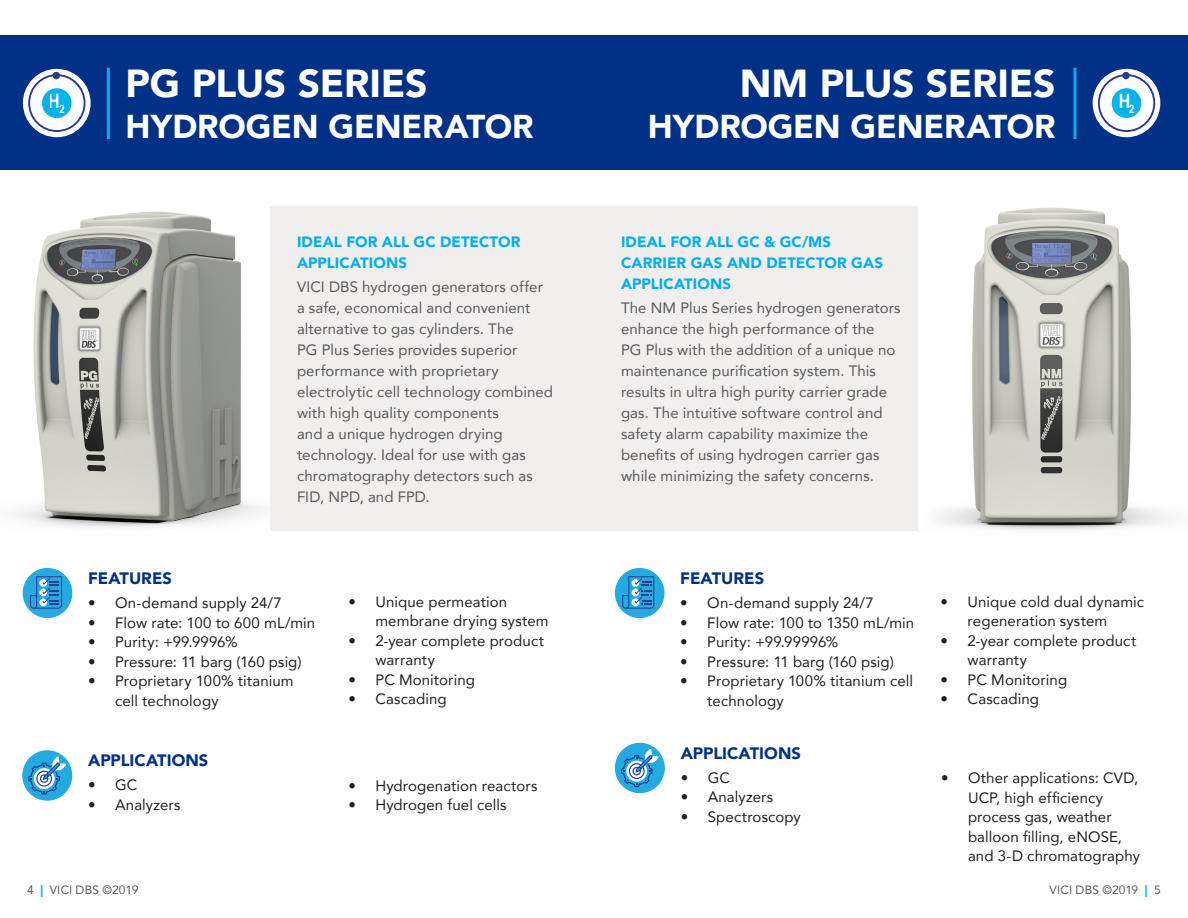
<style>
.page{position:relative;width:1188px;height:918px;background:#fff}
.page>*{position:absolute;margin:0;border:0;box-sizing:border-box;transform-origin:0 0}
.t1{font:900 39px "Avenir";letter-spacing:-.005em;color:#fff}
.t2{font:900 33px "Avenir";letter-spacing:-.005em;color:#fff}
.t3{font:700 19.8px "Arial Narrow";color:#fff}
.t4{font:900 16.5px "Avenir";color:#003186}
.t5{font:15px/19.5px "Avenir";letter-spacing:.005em;color:#231f20}
.t6{font:15px/21px "Avenir";letter-spacing:.005em;color:#57585a}
.t7{font:900 15px/21px "Avenir";letter-spacing:.005em;color:#00aeef}
.t8{font:12px "Avenir";letter-spacing:.015em;color:#57585a}
.s1{font-weight:900;color:#00baf1}
</style>
<div class="page">
<img style="left:937px;top:207px;width:231px;height:324px">
<img style="left:17px;top:211px;width:245px;height:317px">
<div style="left:270px;top:206px;width:648px;height:325px;background:#f1eeee"></div>
<div style="left:0;top:36px;width:1188px;height:134px;background:#003186"></div>
<hr style="left:107px;top:68px;width:3px;height:71px;background:#00aeef">
<div style="left:23px;top:69px;width:68px;height:68px;background:#fff;border-radius:50%"></div>
<div style="left:28px;top:74px;width:58px;height:58px;border:2px solid #2a3990;border-radius:50%"></div>
<div style="left:42px;top:88px;width:30px;height:30px;background:#00b4eb;border-radius:50%"></div>
<div style="left:53px;top:72px;width:7px;height:7px;background:#2a3990;border-radius:50%"></div>
<div style="left:22px;top:750px;width:50px;height:51px;background:#24a9e1;border-radius:50%"></div>
<svg style="left:28px;top:756px;width:38px;height:39px"></svg>
<div style="left:23px;top:568px;width:49px;height:50px;background:#24a9e1;border-radius:50%"></div>
<svg style="left:30px;top:576px;width:32px;height:33px"></svg>
<hr style="left:1074px;top:68px;width:3px;height:71px;background:#00aeef">
<div style="left:1093px;top:69px;width:67px;height:68px;background:#fff;border-radius:50%"></div>
<div style="left:1098px;top:74px;width:57px;height:58px;border:2px solid #2a3990;border-radius:50%"></div>
<div style="left:1112px;top:88px;width:29px;height:30px;background:#00b4eb;border-radius:50%"></div>
<div style="left:1122px;top:72px;width:8px;height:7px;background:#2a3990;border-radius:50%"></div>
<div style="left:615px;top:568px;width:50px;height:50px;background:#24a9e1;border-radius:50%"></div>
<svg style="left:622px;top:576px;width:32px;height:33px"></svg>
<div style="left:615px;top:743px;width:50px;height:50px;background:#24a9e1;border-radius:50%"></div>
<svg style="left:621px;top:749px;width:38px;height:38px"></svg>
<h3 class="t3" style="left:49px;top:86px;width:17px">H<sub>2</sub></h3>
<h1 class="t1" style="left:126px;top:50px;width:303px">PG PLUS SERIES</h1>
<h2 class="t2" style="left:126px;top:98px;width:409px">HYDROGEN GENERATOR</h2>
<p class="t7" style="left:297px;top:231px;width:225px">IDEAL FOR ALL GC DETECTOR<br>APPLICATIONS</p>
<p class="t6" style="left:297px;top:276px;width:258px">VICI DBS hydrogen generators offer a safe, economical and convenient alternative to gas cylinders. The<br>PG Plus Series provides superior performance with proprietary electrolytic cell technology combined with high quality components<br>and a unique hydrogen drying technology. Ideal for use with gas chromatography detectors such as<br>FID, NPD, and FPD.</p>
<p class="t4" style="left:88px;top:565px;width:85px">FEATURES</p>
<p class="t5" style="left:88px;top:593px;width:195px">• On-demand supply 24/7</p>
<p class="t5" style="left:88px;top:613px;width:229px">• Flow rate: 100 to 600 mL/min</p>
<p class="t5" style="left:88px;top:632px;width:151px">• Purity: +99.9996%</p>
<p class="t5" style="left:88px;top:652px;width:215px">• Pressure: 11 barg (160 psig)</p>
<p class="t5" style="left:115px;top:671px;width:180px;text-indent:-27px">• Proprietary 100% titanium cell technology</p>
<p class="t4" style="left:88px;top:746px;width:122px">APPLICATIONS</p>
<p class="t5" style="left:88px;top:775px;width:51px">• GC</p>
<p class="t5" style="left:88px;top:794px;width:94px">• Analyzers</p>
<p class="t5" style="left:375px;top:591px;width:175px;text-indent:-27px">• Unique permeation membrane drying system</p>
<p class="t5" style="left:375px;top:630px;width:170px;text-indent:-27px">• 2-year complete product warranty</p>
<p class="t5" style="left:348px;top:669px;width:128px">• PC Monitoring</p>
<p class="t5" style="left:348px;top:689px;width:100px">• Cascading</p>
<p class="t5" style="left:348px;top:775px;width:191px">• Hydrogenation reactors</p>
<p class="t5" style="left:348px;top:795px;width:160px">• Hydrogen fuel cells</p>
<h1 class="t1" style="left:740px;top:50px;width:317px">NM PLUS SERIES</h1>
<h2 class="t2" style="left:648px;top:98px;width:409px">HYDROGEN GENERATOR</h2>
<p class="t7" style="left:621px;top:231px;width:264px">IDEAL FOR ALL GC &amp; GC/MS<br>CARRIER GAS AND DETECTOR GAS<br>APPLICATIONS</p>
<p class="t6" style="left:621px;top:297px;width:281px">The NM Plus Series hydrogen generators enhance the high performance of the<br>PG Plus with the addition of a unique no maintenance purification system. This results in ultra high purity carrier grade gas. The intuitive software control and safety alarm capability maximize the benefits of using hydrogen carrier gas while minimizing the safety concerns.</p>
<h3 class="t3" style="left:1119px;top:86px;width:17px">H<sub>2</sub></h3>
<p class="t4" style="left:680px;top:565px;width:85px">FEATURES</p>
<p class="t5" style="left:680px;top:593px;width:195px">• On-demand supply 24/7</p>
<p class="t5" style="left:680px;top:613px;width:235px">• Flow rate: 100 to 1350 mL/min</p>
<p class="t5" style="left:680px;top:632px;width:160px">• Purity: +99.99996%</p>
<p class="t5" style="left:680px;top:652px;width:215px">• Pressure: 11 barg (160 psig)</p>
<p class="t5" style="left:707px;top:671px;width:207px;text-indent:-27px">• Proprietary 100% titanium cell technology</p>
<p class="t4" style="left:681px;top:739px;width:122px">APPLICATIONS</p>
<p class="t5" style="left:681px;top:767px;width:51px">• GC</p>
<p class="t5" style="left:681px;top:787px;width:94px">• Analyzers</p>
<p class="t5" style="left:681px;top:806px;width:122px">• Spectroscopy</p>
<p class="t5" style="left:968px;top:591px;width:178px;text-indent:-27px">• Unique cold dual dynamic regeneration system</p>
<p class="t5" style="left:968px;top:630px;width:170px;text-indent:-27px">• 2-year complete product warranty</p>
<p class="t5" style="left:941px;top:669px;width:128px">• PC Monitoring</p>
<p class="t5" style="left:941px;top:689px;width:100px">• Cascading</p>
<p class="t5" style="left:968px;top:768px;width:173px;text-indent:-27px">• Other applications: CVD,<br>UCP, high efficiency process gas, weather balloon filling, eNOSE, and 3-D chromatography</p>
<p class="t8" style="left:27px;top:880px;width:113px">4 <span class="s1">|</span> VICI DBS ©2019</p>
<p class="t8" style="left:1050px;top:880px;width:113px">VICI DBS ©2019 <span class="s1">|</span> 5</p>
</div>
